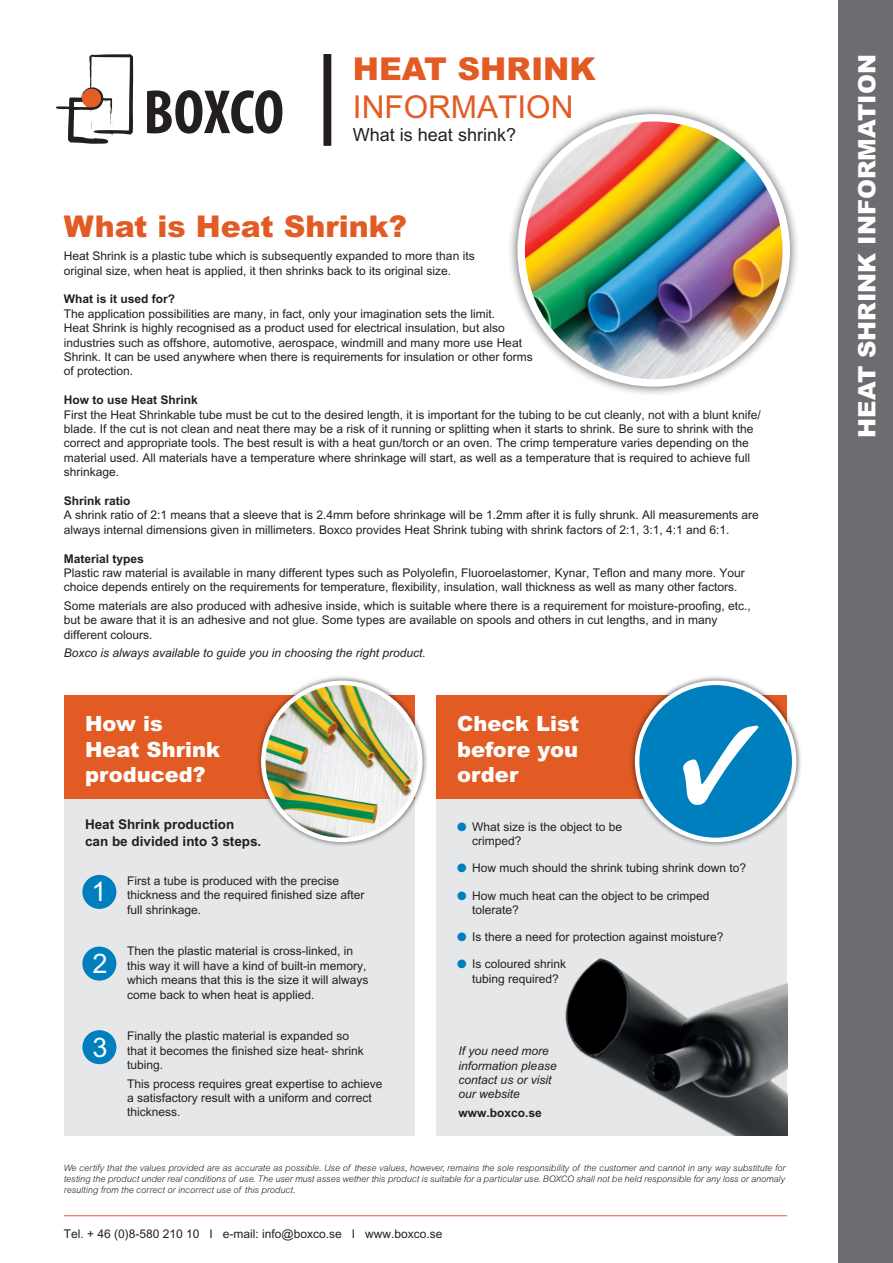
<style>
.page{position:relative;width:893px;height:1263px;background:#fff}
.page>*{position:absolute;margin:0;border:0;box-sizing:border-box;transform-origin:0 0}
.t1{font:31.5px "Arial";color:#e35b24}
.t2{font:900 31.5px "Arial";color:#e35b24}
.t3{font:900 30px "Arial";color:#e35b24}
.t4{font:27px "Arial";color:#fff}
.t5{font:900 24px "Arial";color:#fff}
.t6{font:900 21px/25.2px "Arial";color:#fff;text-align:justify}
.t7{font:18px "Arial";color:#231f20}
.t8{font:700 13.5px/16.2px "Arial";color:#231f20}
.t9{font:12px/14.4px "Arial";color:#231f20}
.t10{font:italic 12px/14.4px "Arial";color:#231f20}
.t11{font:700 12px "Arial";color:#231f20}
.t12{font:italic 300 9px/10.8px "Arial";color:#231f20;text-align:justify}
.s1{color:#007fbe}
</style>
<div class="page">
<div style="left:839px;top:0;width:54px;height:1263px;background:#6c6d70"></div>
<hr style="left:64px;top:1215px;width:723px;height:1px;background:#e35b24">
<svg style="left:56px;top:54px;width:77px;height:90px"></svg>
<svg style="left:147px;top:90px;width:135px;height:44px"></svg>
<div style="left:324px;top:54px;width:7px;height:92px;background:#231f20"></div>
<div style="left:436px;top:695px;width:351px;height:440px;background:#e6e7e9"></div>
<div style="left:436px;top:695px;width:351px;height:103px;background:#e35b24"></div>
<div style="left:507px;top:104px;width:293px;height:293px;background:#231f20;opacity:.75"></div>
<img style="left:521px;top:118px;width:265px;height:265px;border-radius:133px">
<div style="left:517px;top:114px;width:273px;height:273px;border:7px solid #fff;border-radius:50%"></div>
<div style="left:64px;top:695px;width:351px;height:440px;background:#e6e7e9"></div>
<div style="left:64px;top:695px;width:351px;height:103px;background:#e35b24"></div>
<div style="left:256px;top:675px;width:172px;height:172px;background:#231f20;opacity:.75"></div>
<img style="left:263px;top:683px;width:157px;height:157px;border-radius:79px">
<div style="left:261px;top:680px;width:162px;height:162px;border:4px solid #fff;border-radius:50%"></div>
<div style="left:82px;top:875px;width:34px;height:34px;background:#007fbe;border-radius:50%"></div>
<div style="left:82px;top:946px;width:34px;height:35px;background:#007fbe;border-radius:50%"></div>
<div style="left:82px;top:1030px;width:34px;height:34px;background:#007fbe;border-radius:50%"></div>
<div style="left:629px;top:675px;width:173px;height:172px;background:#231f20;opacity:.75"></div>
<div style="left:637px;top:683px;width:157px;height:157px;background:#007fbe;border-radius:50%"></div>
<div style="left:635px;top:680px;width:161px;height:162px;border:4px solid #fff;border-radius:50%"></div>
<svg style="left:683px;top:726px;width:75px;height:79px"></svg>
<img style="left:565px;top:958px;width:222px;height:177px">
<h1 class="t2" style="left:353px;top:49px;width:244px">HEAT SHRINK</h1>
<h1 class="t1" style="left:353px;top:89px;width:222px">INFORMATION</h1>
<h3 class="t7" style="left:353px;top:124px;width:165px">What is heat shrink?</h3>
<h2 class="t3" style="left:64px;top:208px;width:345px">What is Heat Shrink?</h2>
<p class="t9" style="left:64px;top:249px;width:412px">Heat Shrink is a plastic tube which is subsequently expanded to more than its original size, when heat is applied, it then shrinks back to its original size.</p>
<p class="t11" style="left:64px;top:292px;width:113px">What is it used for?</p>
<p class="t9" style="left:64px;top:306px;width:470px">The application possibilities are many, in fact, only your imagination sets the limit.<br>Heat Shrink is highly recognised as a product used for electrical insulation, but also industries such as offshore, automotive, aerospace, windmill and many more use Heat Shrink. It can be used anywhere when there is requirements for insulation or other forms of protection.</p>
<p class="t11" style="left:64px;top:393px;width:136px">How to use Heat Shrink</p>
<p class="t9" style="left:64px;top:407px;width:699px">First the Heat Shrinkable tube must be cut to the desired length, it is important for the tubing to be cut cleanly, not with a blunt knife/ blade. If the cut is not clean and neat there may be a risk of it running or splitting when it starts to shrink. Be sure to shrink with the correct and appropriate tools. The best result is with a heat gun/torch or an oven. The crimp temperature varies depending on the material used. All materials have a temperature where shrinkage will start, as well as a temperature that is required to achieve full shrinkage.</p>
<p class="t11" style="left:64px;top:494px;width:68px">Shrink ratio</p>
<p class="t9" style="left:64px;top:508px;width:696px">A shrink ratio of 2:1 means that a sleeve that is 2.4mm before shrinkage will be 1.2mm after it is fully shrunk. All measurements are always internal dimensions given in millimeters. Boxco provides Heat Shrink tubing with shrink factors of 2:1, 3:1, 4:1 and 6:1.</p>
<p class="t11" style="left:64px;top:551px;width:82px">Material types</p>
<p class="t9" style="left:64px;top:565px;width:682px">Plastic raw material is available in many different types such as Polyolefin, Fluoroelastomer, Kynar, Teflon and many more. Your choice depends entirely on the requirements for temperature, flexibility, insulation, wall thickness as well as many other factors.</p>
<p class="t9" style="left:64px;top:598px;width:688px">Some materials are also produced with adhesive inside, which is suitable where there is a requirement for moisture-proofing, etc., but be aware that it is an adhesive and not glue. Some types are available on spools and others in cut lengths, and in many different colours.</p>
<p class="t10" style="left:64px;top:646px;width:364px">Boxco is always available to guide you in choosing the right product.</p>
<h3 class="t6" style="left:85px;top:711px;width:136px;text-align:left">How is<br>Heat Shrink produced?</h3>
<p class="t8" style="left:85px;top:816px;width:178px">Heat Shrink production<br>can be divided into 3 steps.</p>
<p class="t9" style="left:127px;top:874px;width:239px">First a tube is produced with the precise thickness and the required finished size after full shrinkage.</p>
<p class="t9" style="left:127px;top:944px;width:243px">Then the plastic material is cross-linked, in this way it will have a kind of built-in memory, which means that this is the size it will always come back to when heat is applied.</p>
<p class="t9" style="left:127px;top:1029px;width:238px">Finally the plastic material is expanded so that it becomes the finished size heat- shrink tubing.</p>
<p class="t9" style="left:127px;top:1076px;width:257px">This process requires great expertise to achieve a satisfactory result with a uniform and correct thickness.</p>
<h3 class="t4" style="left:91px;top:876px;width:17px">1</h3>
<h3 class="t4" style="left:92px;top:948px;width:17px">2</h3>
<h3 class="t4" style="left:92px;top:1032px;width:17px">3</h3>
<h3 class="t6" style="left:457px;top:711px;width:124px">Check List before you order</h3>
<p class="t9" style="left:472px;top:819px;width:152px;text-indent:-15px"><span class="s1">●</span> What size is the object to be crimped?</p>
<p class="t9" style="left:457px;top:861px;width:291px"><span class="s1">●</span> How much should the shrink tubing shrink down to?</p>
<p class="t9" style="left:472px;top:888px;width:239px;text-indent:-15px"><span class="s1">●</span> How much heat can the object to be crimped tolerate?</p>
<p class="t9" style="left:457px;top:930px;width:268px"><span class="s1">●</span> Is there a need for protection against moisture?</p>
<p class="t9" style="left:472px;top:957px;width:96px;text-indent:-15px"><span class="s1">●</span> Is coloured shrink tubing required?</p>
<p class="t10" style="left:459px;top:1044px;width:100px">If you need more information please contact us or visit our website</p>
<p class="t11" style="left:459px;top:1106px;width:85px">www.boxco.se</p>
<p class="t12" style="left:64px;top:1162px;width:723px">We certify that the values provided are as accurate as possible. Use of these values, however, remains the sole responsibility of the customer and cannot in any way substitute for testing the product under real conditions of use. The user must asses wether this product is suitable for a particular use. BOXCO shall not be held responsible for any loss or anomaly resulting from the correct or incorrect use of this product.</p>
<p class="t9" style="left:64px;top:1226px;width:380px">Tel. + 46 (0)8-580 210 10 I e-mail: info@boxco.se I www.boxco.se</p>
<h3 class="t5" style="left:852px;top:437px;width:385px;rotate:-90deg">HEAT SHRINK INFORMATION</h3>
</div>
